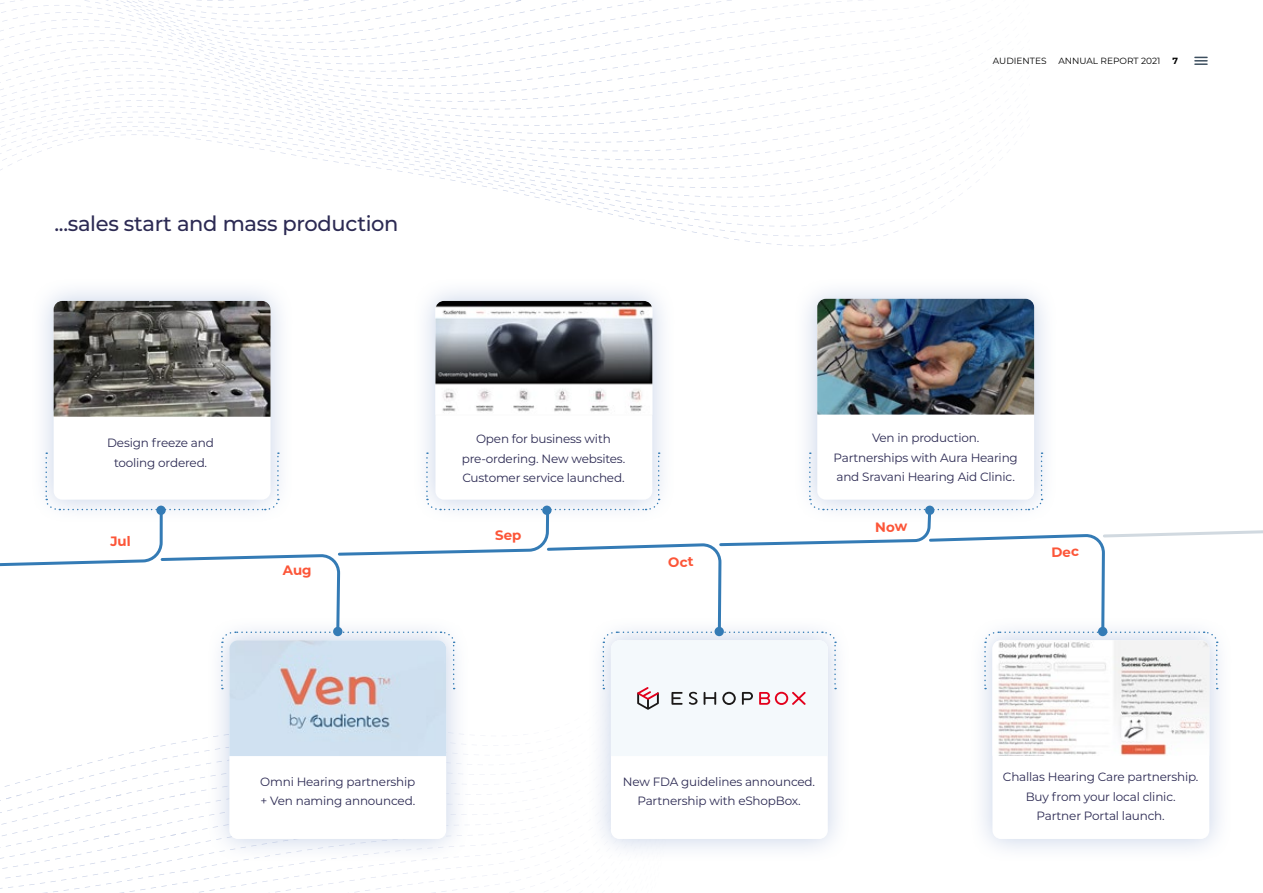
<style>
.page{position:relative;width:1263px;height:893px;background:#fff}
.page>*{position:absolute;margin:0;border:0;box-sizing:border-box;transform-origin:0 0}
.t1{font:500 21px "Montserrat";letter-spacing:-.015em;color:#2c2a53}
.t2{font:12px/19.5px "Montserrat";letter-spacing:-.015em;color:#2c2a53;text-align:center}
.t3{font:9px "Montserrat";color:#000}
.t4{font:700 9px "Montserrat";color:#000}
</style>
<div class="page">
<img style="left:116px;top:760px;width:356px;height:33px">
<img style="left:170px;top:771px;width:314px;height:18px">
<img style="left:470px;top:780px;width:61px;height:9px">
<img style="left:0;top:793px;width:135px;height:37px">
<img style="left:135px;top:789px;width:399px;height:41px">
<img style="left:164px;top:798px;width:372px;height:38px">
<img style="left:470px;top:807px;width:68px;height:28px">
<img style="left:2px;top:859px;width:250px;height:20px">
<img style="left:470px;top:816px;width:70px;height:17px">
<img style="left:0;top:830px;width:205px;height:29px">
<img style="left:2px;top:4px;width:925px;height:17px">
<img style="left:6px;top:11px;width:925px;height:10px">
<img style="left:0;top:21px;width:939px;height:12px">
<img style="left:2px;top:33px;width:976px;height:110px">
<img style="left:0;top:39px;width:978px;height:9px">
<img style="left:0;top:48px;width:978px;height:19px">
<img style="left:2px;top:61px;width:976px;height:14px">
<img style="left:0;top:75px;width:978px;height:29px">
<img style="left:2px;top:104px;width:976px;height:4px">
<img style="left:0;top:108px;width:986px;height:31px">
<div style="left:411px;top:277px;width:265px;height:247px;background:#6786c1;opacity:.37"></div>
<div style="left:435px;top:301px;width:217px;height:199px;background:#fff;border-radius:9px"></div>
<img style="left:435px;top:301px;width:217px;height:111px">
<div style="left:793px;top:277px;width:265px;height:247px;background:#6786c1;opacity:.37"></div>
<div style="left:817px;top:301px;width:217px;height:199px;background:#fff;border-radius:9px"></div>
<img style="left:817px;top:299px;width:217px;height:116px">
<div style="left:587px;top:616px;width:264px;height:247px;background:#6786c1;opacity:.37"></div>
<div style="left:611px;top:640px;width:217px;height:199px;background:#fff;border-radius:9px"></div>
<div style="left:968px;top:616px;width:265px;height:247px;background:#6786c1;opacity:.37"></div>
<div style="left:992px;top:640px;width:217px;height:199px;background:#fff;border-radius:9px"></div>
<div style="left:30px;top:277px;width:264px;height:247px;background:#6786c1;opacity:.37"></div>
<div style="left:54px;top:301px;width:216px;height:199px;background:#fff;border-radius:9px"></div>
<img style="left:54px;top:301px;width:216px;height:116px">
<div style="left:205px;top:616px;width:265px;height:247px;background:#6786c1;opacity:.37"></div>
<div style="left:229px;top:640px;width:217px;height:199px;background:#fff;border-radius:9px"></div>
<svg style="left:1194px;top:57px;width:14px;height:8px"></svg>
<svg style="left:0;top:452px;width:1263px;height:304px"></svg>
<h1 class="t1" style="left:54px;top:209px;width:346px">...sales start and mass production</h1>
<p class="t3" style="left:993px;top:55px;width:55px">AUDIENTES</p>
<p class="t3" style="left:1058px;top:55px;width:104px">ANNUAL REPORT 2021</p>
<p class="t4" style="left:1172px;top:54px;width:7px">7</p>
<p class="t2" style="left:107px;top:433px;width:108px">Design freeze and tooling ordered.</p>
<p class="t2" style="left:462px;top:429px;width:165px">Open for business with pre-ordering. New websites.<br>Customer service launched.</p>
<p class="t2" style="left:833px;top:428px;width:186px">Ven in production.<br>Partnerships with Aura Hearing and Sravani Hearing Aid Clinic.</p>
<p class="t2" style="left:260px;top:771px;width:157px;text-align:left">Omni Hearing partnership + Ven naming announced.</p>
<p class="t2" style="left:623px;top:771px;width:194px">New FDA guidelines announced.<br>Partnership with eShopBox.</p>
<p class="t2" style="left:1003px;top:767px;width:197px">Challas Hearing Care partnership.<br>Buy from your local clinic.<br>Partner Portal launch.</p>
</div>
